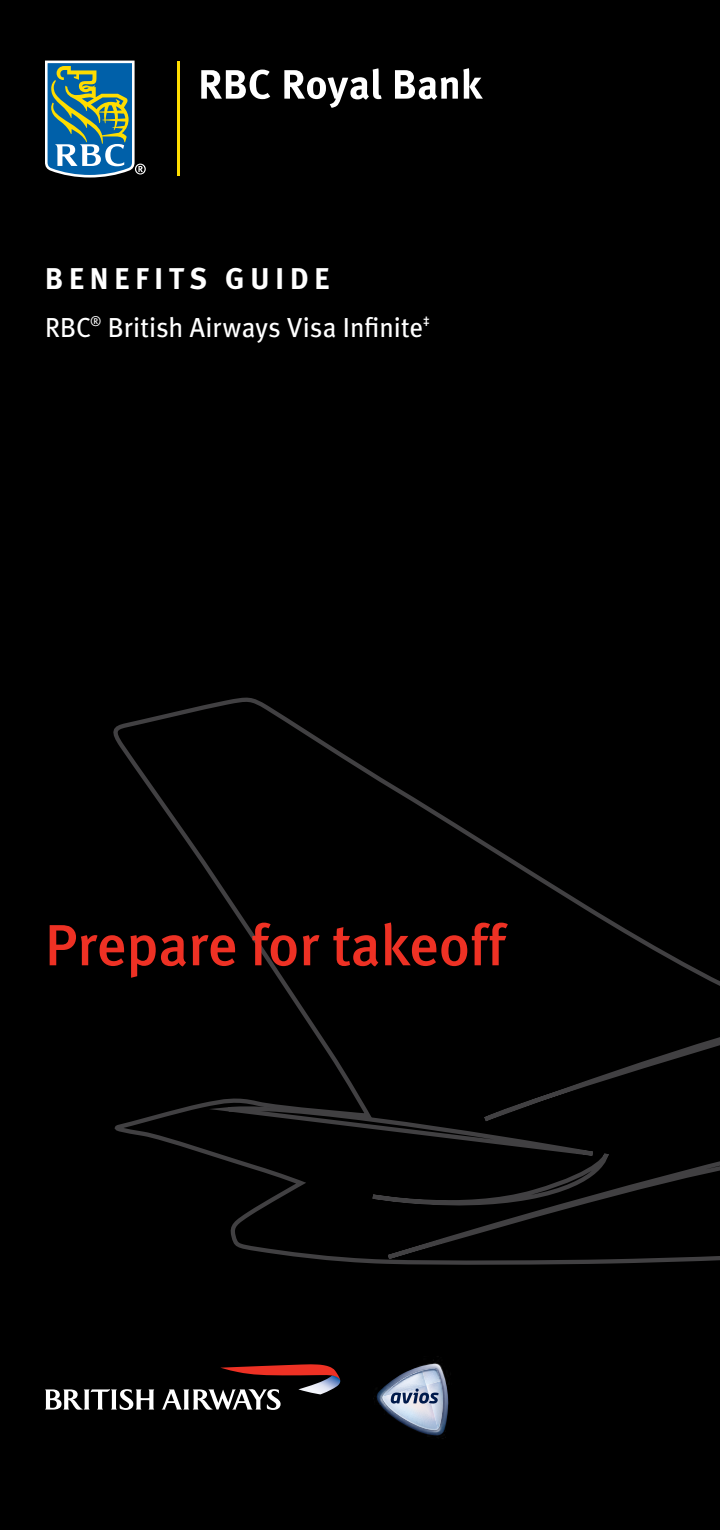
<style>
.page{position:relative;width:720px;height:1530px;background:#000}
.page>*{position:absolute;margin:0;border:0;box-sizing:border-box;transform-origin:0 0}
.t1{font:58px "Meta Medium LF";color:#ee3124}
.t2{font:30px "Meta Bold LF";letter-spacing:.2em;color:#fff}
.t3{font:27.5px "Meta Book LF";letter-spacing:.005em;color:#fff}
</style>
<div class="page">
<svg style="left:45px;top:61px;width:101px;height:117px"></svg>
<hr style="left:177px;top:62px;width:3px;height:114px;background:#fd0">
<svg style="left:201px;top:70px;width:69px;height:29px"></svg>
<svg style="left:284px;top:68px;width:98px;height:40px"></svg>
<svg style="left:395px;top:68px;width:88px;height:32px"></svg>
<svg style="left:45px;top:1389px;width:109px;height:21px"></svg>
<svg style="left:162px;top:1364px;width:178px;height:46px"></svg>
<svg style="left:113px;top:697px;width:607px;height:568px"></svg>
<svg style="left:191px;top:1013px;width:193px;height:203px"></svg>
<svg style="left:384px;top:991px;width:336px;height:270px"></svg>
<svg style="left:376px;top:1364px;width:73px;height:72px"></svg>
<p class="t2" style="left:45px;top:261px;width:286px">BENEFITS GUIDE</p>
<p class="t3" style="left:45px;top:312px;width:386px">RBC<sup>®</sup> British Airways Visa Infinite<sup>‡</sup></p>
<h1 class="t1" style="left:45px;top:912px;width:462px">Prepare for takeoff</h1>
</div>
